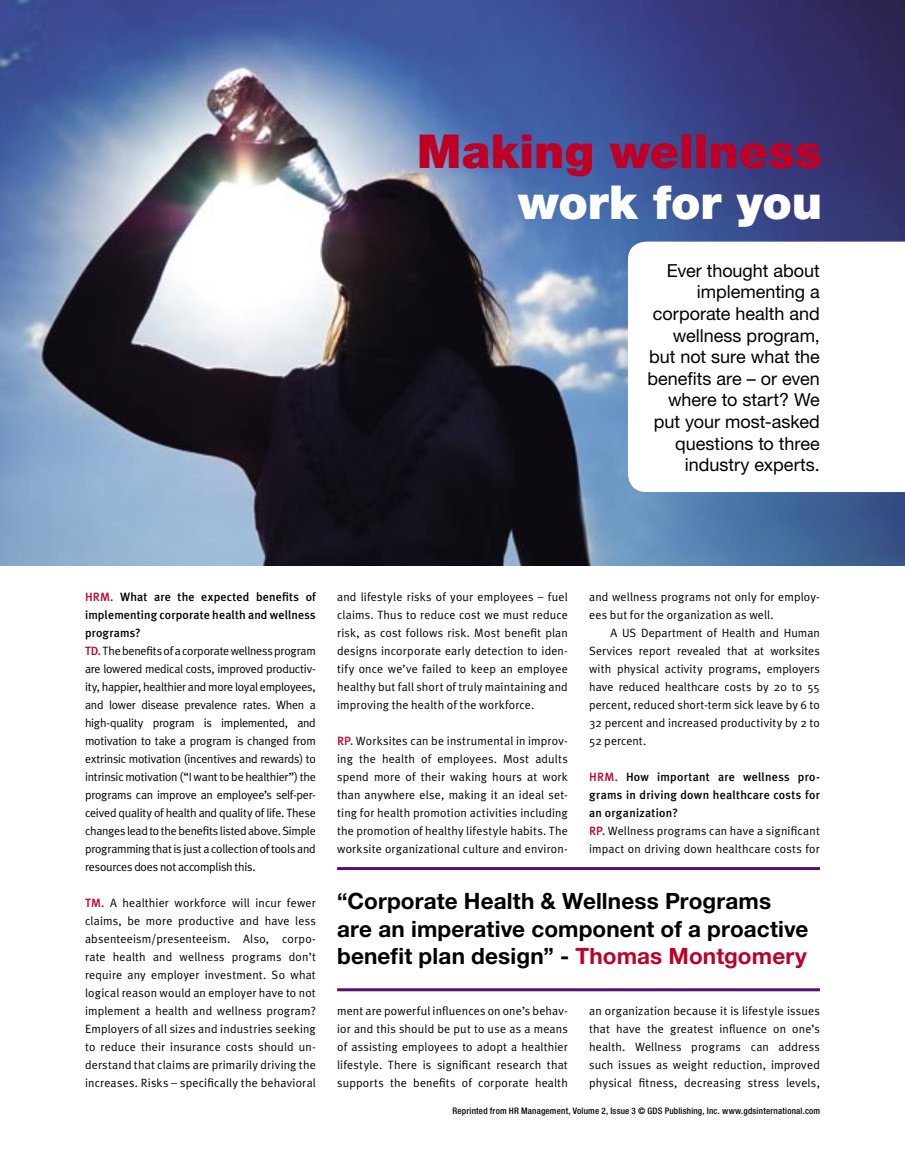
<style>
.page{position:relative;width:905px;height:1175px;background:#fff}
.page>*{position:absolute;margin:0;border:0;box-sizing:border-box;transform-origin:0 0}
.t1{font:900 46.8px/51px "Helvetica Neue";color:#be0027;text-align:right}
.QUOTE{font:700 22.5px/27px "Helvetica Neue";letter-spacing:.005em;color:#000}
.HEADING{font:18px/21.6px "Helvetica Neue";color:#000;text-align:right}
.BODY_1ST{font:12px/18px "Meta Plus Normal";letter-spacing:.015em;color:#000;text-align:justify}
.BODY{font:12px/18px "Meta Plus Normal";letter-spacing:.005em;color:#000;text-align:justify}
.BODY_QUESTIONS{font:500 12px/18px "Meta Plus";letter-spacing:.02em;color:#000;text-align:justify}
.t2{font:500 condensed 9px "Helvetica Neue";letter-spacing:.02em;color:#000}
.s1{color:#fff}
.s2{color:#be0027}
.s3{font-family:"Meta Plus";font-weight:500;color:#be0027}
</style>
<div class="page">
<img style="left:0;top:0;width:904px;height:566px">
<svg style="left:628px;top:242px;width:276px;height:250px"></svg>
<hr style="left:337px;top:867px;width:482px;height:3px;background:#580d6f">
<hr style="left:337px;top:988px;width:482px;height:3px;background:#580d6f">
<p class="t1" style="left:417px;top:125px;width:406px">Making wellness <span class="s1">work for you</span></p>
<p class="HEADING" style="left:647px;top:259px;width:174px">Ever thought about implementing a corporate health and wellness program, but not sure what the benefits are – or even where to start? We put your most-asked questions to three industry experts.</p>
<p class="BODY_QUESTIONS" style="left:85px;top:587px;width:232px"><span class="s2">HRM.</span> What are the expected benefits of implementing corporate health and wellness programs?</p>
<p class="BODY_1ST" style="left:85px;top:641px;width:232px"><span class="s3">TD.</span> The benefits of a corporate wellness program are lowered medical costs, improved productiv&shy;ity, happier, healthier and more loyal employees, and lower disease prevalence rates. When a high-quality program is implemented, and motivation to take a program is changed from extrinsic motivation (incentives and rewards) to intrinsic motivation (“I want to be healthier”) the programs can improve an employee’s self-per&shy;ceived quality of health and quality of life. These changes lead to the benefits listed above. Simple programming that is just a collection of tools and resources does not accomplish this.</p>
<p class="BODY_1ST" style="left:85px;top:893px;width:232px"><span class="s3">TM.</span> A healthier workforce will incur fewer claims, be more productive and have less absenteeism/presenteeism. Also, corpo&shy;rate health and wellness programs don’t require any employer investment. So what logical reason would an employer have to not implement a health and wellness program?<br>Employers of all sizes and industries seeking to reduce their insurance costs should un&shy;derstand that claims are primarily driving the increases. Risks – specifically the behavioral</p>
<p class="BODY_1ST" style="left:337px;top:587px;width:232px">and lifestyle risks of your employees – fuel claims. Thus to reduce cost we must reduce risk, as cost follows risk. Most benefit plan designs incorporate early detection to iden&shy;tify once we’ve failed to keep an employee healthy but fall short of truly maintaining and improving the health of the workforce.</p>
<p class="BODY_1ST" style="left:337px;top:731px;width:232px"><span class="s3">RP.</span> Worksites can be instrumental in improv&shy;ing the health of employees. Most adults spend more of their waking hours at work than anywhere else, making it an ideal set&shy;ting for health promotion activities including the promotion of healthy lifestyle habits. The worksite organizational culture and environ-</p>
<p class="BODY_1ST" style="left:589px;top:587px;width:232px">and wellness programs not only for employ&shy;ees but for the organization as well.</p>
<p class="BODY" style="left:589px;top:623px;width:232px;text-indent:21px">A US Department of Health and Human Services report revealed that at worksites with physical activity programs, employers have reduced healthcare costs by 20 to 55 percent, reduced short-term sick leave by 6 to 32 percent and increased productivity by 2 to 52 percent.</p>
<p class="BODY_QUESTIONS" style="left:589px;top:767px;width:232px"><span class="s2">HRM.</span> How important are wellness pro&shy;grams in driving down healthcare costs for an organization?</p>
<p class="BODY_1ST" style="left:589px;top:821px;width:232px"><span class="s3">RP.</span> Wellness programs can have a significant impact on driving down healthcare costs for</p>
<p class="QUOTE" style="left:337px;top:887px;width:473px">“Corporate Health &amp; Wellness Programs are an imperative component of a proactive benefit plan design” - <span class="s2">Thomas Montgomery</span></p>
<p class="BODY_1ST" style="left:337px;top:1001px;width:232px">ment are powerful influences on one’s behav&shy;ior and this should be put to use as a means of assisting employees to adopt a healthier lifestyle. There is significant research that supports the benefits of corporate health</p>
<p class="BODY_1ST" style="left:589px;top:1001px;width:232px">an organization because it is lifestyle issues that have the greatest influence on one’s health. Wellness programs can address such issues as weight reduction, improved physical fitness, decreasing stress levels,</p>
<p class="t2" style="left:452px;top:1105px;width:369px">Reprinted from HR Management, Volume 2, Issue 3 © GDS Publishing, Inc. www.gdsinternational.com</p>
</div>
